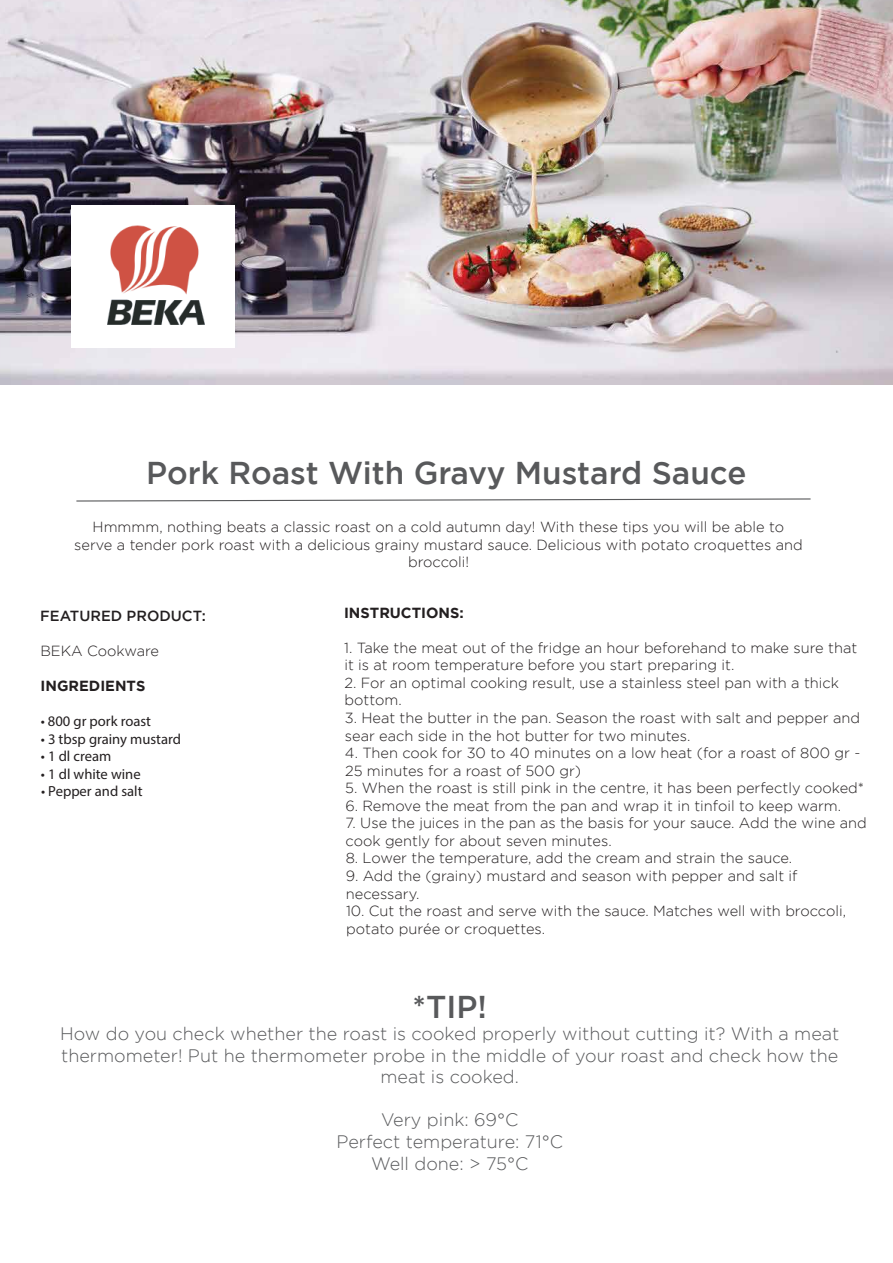
<style>
.page{position:relative;width:893px;height:1263px;background:#fff}
.page>*{position:absolute;margin:0;border:0;box-sizing:border-box;transform-origin:0 0}
.t1{font:500 31.5px "Gotham";color:#58595b}
.t2{font:300 18px/21.6px "Gotham";color:#58595b;text-align:center}
.t3{font:300 14.7px/17.5px "Gotham";color:#231f20}
.t4{font:14.7px "Myriad Pro";color:#231f20}
.t5{font:700 14.7px "Gotham";color:#231f20}
.t6{font:500 14.7px "Gotham";color:#231f20}
</style>
<div class="page">
<img style="left:0;top:0;width:893px;height:384px">
<div style="left:71px;top:205px;width:164px;height:142px;background:#fff"></div>
<svg style="left:76px;top:498px;width:735px;height:4px"></svg>
<img style="left:107px;top:225px;width:98px;height:100px">
<h1 class="t1" style="left:146px;top:455px;width:602px">Pork Roast With Gravy Mustard Sauce</h1>
<p class="t3" style="left:74px;top:518px;width:730px;text-align:center">Hmmmm, nothing beats a classic roast on a cold autumn day! With these tips you will be able to serve a tender pork roast with a delicious grainy mustard sauce. Delicious with potato croquettes and broccoli!</p>
<p class="t6" style="left:40px;top:607px;width:167px">FEATURED PRODUCT:</p>
<p class="t3" style="left:40px;top:642px;width:120px">BEKA Cookware</p>
<p class="t5" style="left:41px;top:677px;width:106px">INGREDIENTS</p>
<p class="t4" style="left:41px;top:712px;width:112px">• 800 gr pork roast</p>
<p class="t4" style="left:41px;top:729px;width:142px">• 3 tbsp grainy mustard</p>
<p class="t4" style="left:41px;top:747px;width:72px">• 1 dl cream</p>
<p class="t4" style="left:41px;top:765px;width:101px">• 1 dl white wine</p>
<p class="t4" style="left:41px;top:782px;width:103px">• Pepper and salt</p>
<p class="t5" style="left:344px;top:604px;width:121px">INSTRUCTIONS:</p>
<p class="t3" style="left:344px;top:639px;width:514px">1. Take the meat out of the fridge an hour beforehand to make sure that it is at room temperature before you start preparing it.</p>
<p class="t3" style="left:344px;top:674px;width:496px">2. For an optimal cooking result, use a stainless steel pan with a thick bottom.</p>
<p class="t3" style="left:345px;top:709px;width:517px">3. Heat the butter in the pan. Season the roast with salt and pepper and sear each side in the hot butter for two minutes.</p>
<p class="t3" style="left:345px;top:744px;width:517px">4. Then cook for 30 to 40 minutes on a low heat (for a roast of 800 gr -<br>25 minutes for a roast of 500 gr)</p>
<p class="t3" style="left:345px;top:779px;width:520px">5. When the roast is still pink in the centre, it has been perfectly cooked*</p>
<p class="t3" style="left:345px;top:797px;width:497px">6. Remove the meat from the pan and wrap it in tinfoil to keep warm.</p>
<p class="t3" style="left:345px;top:814px;width:523px">7. Use the juices in the pan as the basis for your sauce. Add the wine and cook gently for about seven minutes.</p>
<p class="t3" style="left:346px;top:849px;width:448px">8. Lower the temperature, add the cream and strain the sauce.</p>
<p class="t3" style="left:346px;top:867px;width:453px">9. Add the (grainy) mustard and season with pepper and salt if necessary.</p>
<p class="t3" style="left:346px;top:902px;width:502px">10. Cut the roast and serve with the sauce. Matches well with broccoli, potato purée or croquettes.</p>
<h1 class="t1" style="left:412px;top:989px;width:76px">*TIP!</h1>
<p class="t2" style="left:60px;top:1022px;width:781px">How do you check whether the roast is cooked properly without cutting it? With a meat thermometer! Put he thermometer probe in the middle of your roast and check how the meat is cooked.</p>
<p class="t2" style="left:336px;top:1109px;width:228px">Very pink: 69°C<br>Perfect temperature: 71°C<br>Well done: &gt; 75°C</p>
</div>
